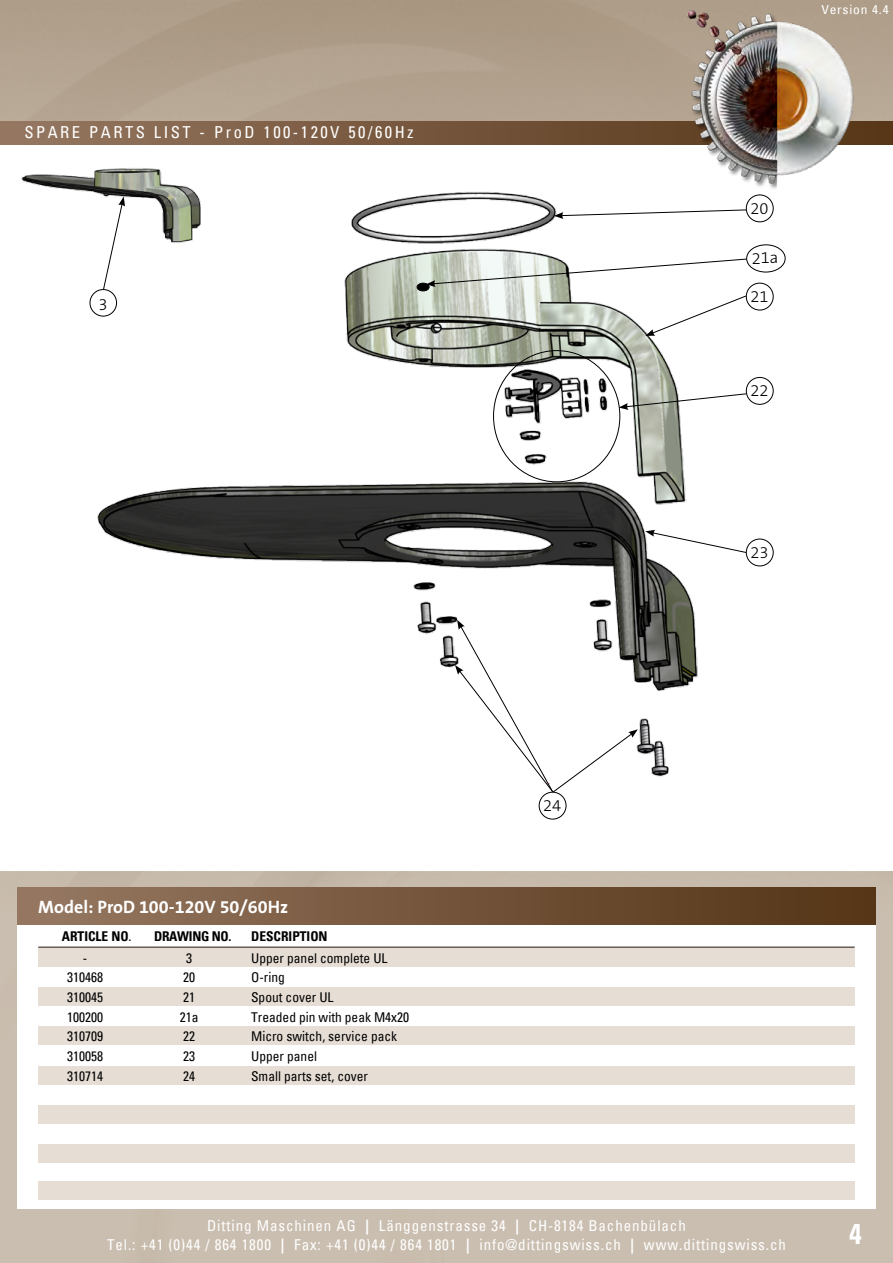
<style>
.page{position:relative;width:893px;height:1263px;background:#fff}
.page>*{position:absolute;margin:0;border:0;box-sizing:border-box;transform-origin:0 0}
.t1{font:700 condensed 28.5px "Univers";color:#fff}
.t2{font:700 18px "The Sans B7";color:#fff}
.t3{font:condensed 16.5px "Univers";letter-spacing:.15em;color:#fff}
.t4{font:300 16.5px "The Sans B3";letter-spacing:-.005em;color:#000}
.t5{font:condensed 15px/19.5px "Univers";letter-spacing:.06em;color:#fff;text-align:center}
.t6{font:condensed 13.5px/19.6px "Univers";color:#000;text-align:center}
.t7{font:700 condensed 13.5px "Univers";color:#000}
.t8{font:700 condensed 13.5px "Univers";letter-spacing:-.02em;color:#000}
.t9{font:condensed 12.45px "Univers";letter-spacing:.06em;color:#fff;scale:1.09 1}
.s1{font-weight:400}
.s2{font-family:"The Sans B7";font-weight:700;font-stretch:normal}
</style>
<div class="page">
<img style="left:0;top:0;width:893px;height:122px">
<svg style="left:0;top:122px;width:893px;height:23px;background:#7a5b41"></svg>
<img style="left:684px;top:4px;width:179px;height:193px">
<div style="left:0;top:872px;width:893px;height:391px;background:#cabeb0"></div>
<div style="left:17px;top:925px;width:859px;height:284px;background:#fff"></div>
<hr style="left:38px;top:946px;width:817px;height:2px;background:#34281f">
<div style="left:17px;top:888px;width:859px;height:36px;background:linear-gradient(to right,#957762,#543415)"></div>
<div style="left:38px;top:948px;width:817px;height:18px;background:#e6ded5"></div>
<div style="left:38px;top:987px;width:817px;height:19px;background:#e6ded5"></div>
<div style="left:38px;top:1027px;width:817px;height:18px;background:#e6ded5"></div>
<div style="left:38px;top:1066px;width:817px;height:18px;background:#e6ded5"></div>
<div style="left:38px;top:1105px;width:817px;height:18px;background:#e6ded5"></div>
<div style="left:38px;top:1145px;width:817px;height:18px;background:#e6ded5"></div>
<div style="left:38px;top:1182px;width:817px;height:18px;background:#e6ded5"></div>
<img style="left:89px;top:191px;width:615px;height:586px">
<svg style="left:554px;top:209px;width:193px;height:10px"></svg>
<svg style="left:645px;top:295px;width:102px;height:41px"></svg>
<svg style="left:426px;top:258px;width:321px;height:29px"></svg>
<svg style="left:619px;top:393px;width:128px;height:17px"></svg>
<svg style="left:645px;top:530px;width:102px;height:23px"></svg>
<svg style="left:455px;top:620px;width:183px;height:173px"></svg>
<div style="left:746px;top:195px;width:27px;height:27px;background:#fff;border-radius:50%"></div>
<div style="left:746px;top:194px;width:28px;height:28px;border:1px solid #000;border-radius:50%"></div>
<div style="left:746px;top:283px;width:28px;height:27px;border:1px solid #000;border-radius:50%"></div>
<div style="left:746px;top:244px;width:40px;height:28px;border:1px solid #000;border-radius:50%"></div>
<div style="left:746px;top:377px;width:28px;height:28px;border:1px solid #000;border-radius:50%"></div>
<div style="left:746px;top:539px;width:28px;height:27px;border:1px solid #000;border-radius:50%"></div>
<div style="left:539px;top:792px;width:27px;height:27px;border:1px solid #000;border-radius:50%"></div>
<img style="left:21px;top:168px;width:182px;height:76px">
<div style="left:90px;top:290px;width:27px;height:26px;background:#fff;border-radius:50%"></div>
<div style="left:90px;top:289px;width:27px;height:27px;border:1px solid #000;border-radius:50%"></div>
<svg style="left:103px;top:197px;width:22px;height:93px"></svg>
<div style="left:417px;top:283px;width:12px;height:8px;background:#000;border-radius:50%"></div>
<div style="left:417px;top:283px;width:12px;height:8px;border:1px solid #000;border-radius:50%"></div>
<p class="t3" style="left:24px;top:121px;width:391px">SPARE PARTS LIST - ProD 100-120V 50/60Hz</p>
<p class="t4" style="left:99px;top:296px;width:11px">3</p>
<p class="t2" style="left:38px;top:897px;width:251px">Model: ProD 100-120V 50/60Hz</p>
<p class="t7" style="left:62px;top:928px;width:71px">ARTICLE NO<span class="s1">.</span></p>
<p class="t8" style="left:154px;top:928px;width:79px">DRAWING NO.</p>
<p class="t7" style="left:251px;top:928px;width:78px">DESCRIPTION</p>
<p class="t6" style="left:251px;top:948px;width:160px;text-align:left">Upper panel complete UL<br>O-ring<br>Spout cover UL<br>Treaded pin with peak M4x20<br>Micro switch, service pack<br>Upper panel<br>Small parts set, cover</p>
<p class="t6" style="left:67px;top:948px;width:37px">-<br>310468<br>310045<br>100200<br>310709<br>310058<br>310714</p>
<p class="t6" style="left:180px;top:948px;width:20px">3<br>20<br>21<br>21a<br>22<br>23<br>24</p>
<p class="t4" style="left:543px;top:797px;width:20px">24</p>
<p class="t9" style="left:821px;top:1px;width:63px">Version 4.4</p>
<p class="t4" style="left:750px;top:199px;width:20px">20</p>
<p class="t4" style="left:752px;top:249px;width:28px">21a</p>
<p class="t4" style="left:750px;top:288px;width:20px">21</p>
<p class="t4" style="left:750px;top:382px;width:20px">22</p>
<p class="t4" style="left:750px;top:544px;width:20px">23</p>
<p class="t5" style="left:107px;top:1212px;width:680px">Ditting Maschinen AG <span class="s2">|</span> Länggenstrasse 34 <span class="s2">|</span> CH-8184 Bachenbülach<br>Tel.: +41 (0)44 / 864 1800 <span class="s2">|</span> Fax: +41 (0)44 / 864 1801 <span class="s2">|</span> info@dittingswiss.ch <span class="s2">|</span> www.dittingswiss.ch</p>
<h1 class="t1" style="left:849px;top:1216px;width:14px">4</h1>
<p class="t5" style="left:107px;top:1215px;width:680px">Ditting Maschinen AG <span class="s2">|</span> Länggenstrasse 34 <span class="s2">|</span> CH-8184 Bachenbülach<br>Tel.: +41 (0)44 / 864 1800 <span class="s2">|</span> Fax: +41 (0)44 / 864 1801 <span class="s2">|</span> info@dittingswiss.ch <span class="s2">|</span> www.dittingswiss.ch</p>
</div>
